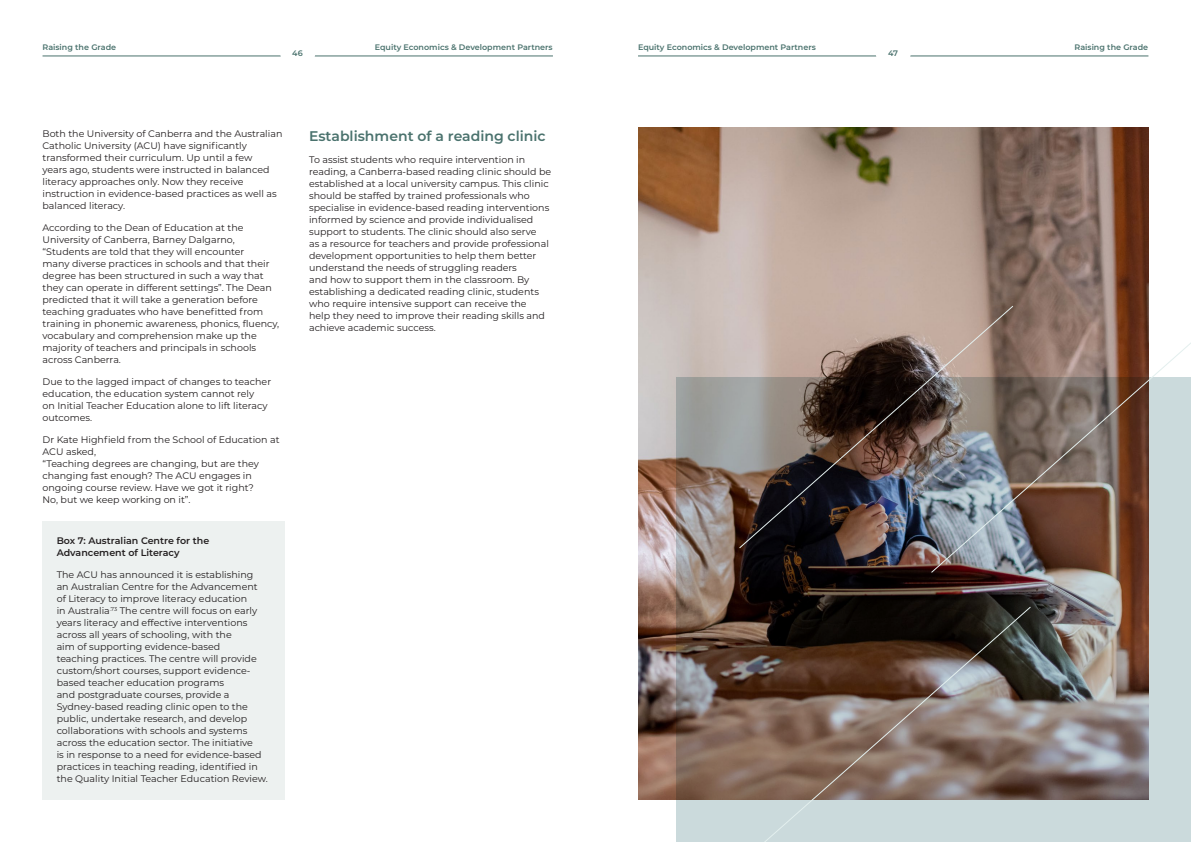
<style>
.page{position:relative;width:1191px;height:842px;background:#fff}
.page>*{position:absolute;margin:0;border:0;box-sizing:border-box;transform-origin:0 0}
.t1{font:600 14px "Montserrat";color:#4a726d}
.t2{font:9.5px/12px "Montserrat";color:#231f20}
.t3{font:600 9.5px/12px "Montserrat";color:#231f20}
.t4{font:600 8px "Montserrat";color:#4a726d}
</style>
<div class="page">
<hr style="left:43px;top:56px;width:510px;height:1px;background:#4a726d">
<hr style="left:638px;top:56px;width:510px;height:1px;background:#4a726d">
<div style="left:280px;top:34px;width:35px;height:35px;background:#fff;border-radius:50%"></div>
<div style="left:875px;top:34px;width:36px;height:35px;background:#fff;border-radius:50%"></div>
<div style="left:43px;top:521px;width:242px;height:278px;background:#edf1f0"></div>
<img style="left:638px;top:128px;width:510px;height:671px">
<img style="left:676px;top:377px;width:515px;height:465px">
<img style="left:738px;top:305px;width:276px;height:244px">
<img style="left:930px;top:329px;width:261px;height:245px">
<svg style="left:741px;top:606px;width:290px;height:236px"></svg>
<p class="t4" style="left:43px;top:42px;width:75px">Raising the Grade</p>
<p class="t4" style="left:375px;top:42px;width:179px">Equity Economics &amp; Development Partners</p>
<p class="t4" style="left:638px;top:42px;width:179px">Equity Economics &amp; Development Partners</p>
<p class="t4" style="left:1074px;top:42px;width:75px">Raising the Grade</p>
<p class="t4" style="left:292px;top:47px;width:12px">46</p>
<p class="t4" style="left:888px;top:47px;width:11px">47</p>
<p class="t2" style="left:43px;top:127px;width:241px">Both the University of Canberra and the Australian Catholic University (ACU) have significantly transformed their curriculum. Up until a few<br>years ago, students were instructed in balanced literacy approaches only. Now they receive instruction in evidence-based practices as well as balanced literacy.</p>
<p class="t2" style="left:43px;top:221px;width:238px">According to the Dean of Education at the University of Canberra, Barney Dalgarno, “Students are told that they will encounter<br>many diverse practices in schools and that their degree has been structured in such a way that they can operate in different settings”. The Dean predicted that it will take a generation before teaching graduates who have benefitted from training in phonemic awareness, phonics, fluency, vocabulary and comprehension make up the majority of teachers and principals in schools across Canberra.</p>
<p class="t2" style="left:43px;top:375px;width:230px">Due to the lagged impact of changes to teacher education, the education system cannot rely<br>on Initial Teacher Education alone to lift literacy outcomes.</p>
<p class="t2" style="left:43px;top:433px;width:238px">Dr Kate Highfield from the School of Education at ACU asked,<br>“Teaching degrees are changing, but are they changing fast enough? The ACU engages in ongoing course review. Have we got it right?<br>No, but we keep working on it”.</p>
<p class="t3" style="left:57px;top:535px;width:154px">Box 7: Australian Centre for the<br>Advancement of Literacy</p>
<p class="t2" style="left:57px;top:569px;width:213px">The ACU has announced it is establishing<br>an Australian Centre for the Advancement of Literacy to improve literacy education<br>in Australia<sup>.73</sup> The centre will focus on early years literacy and effective interventions across all years of schooling, with the<br>aim of supporting evidence-based<br>teaching practices. The centre will provide custom/short courses, support evidence&shy;based teacher education programs<br>and postgraduate courses, provide a Sydney-based reading clinic open to the public, undertake research, and develop collaborations with schools and systems across the education sector. The initiative<br>is in response to a need for evidence-based practices in teaching reading, identified in the Quality Initial Teacher Education Review.</p>
<h1 class="t1" style="left:309px;top:126px;width:238px">Establishment of a reading clinic</h1>
<p class="t2" style="left:309px;top:153px;width:244px">To assist students who require intervention in reading, a Canberra-based reading clinic should be established at a local university campus. This clinic should be staffed by trained professionals who specialise in evidence-based reading interventions informed by science and provide individualised support to students. The clinic should also serve<br>as a resource for teachers and provide professional development opportunities to help them better understand the needs of struggling readers<br>and how to support them in the classroom. By establishing a dedicated reading clinic, students who require intensive support can receive the<br>help they need to improve their reading skills and achieve academic success.</p>
</div>
